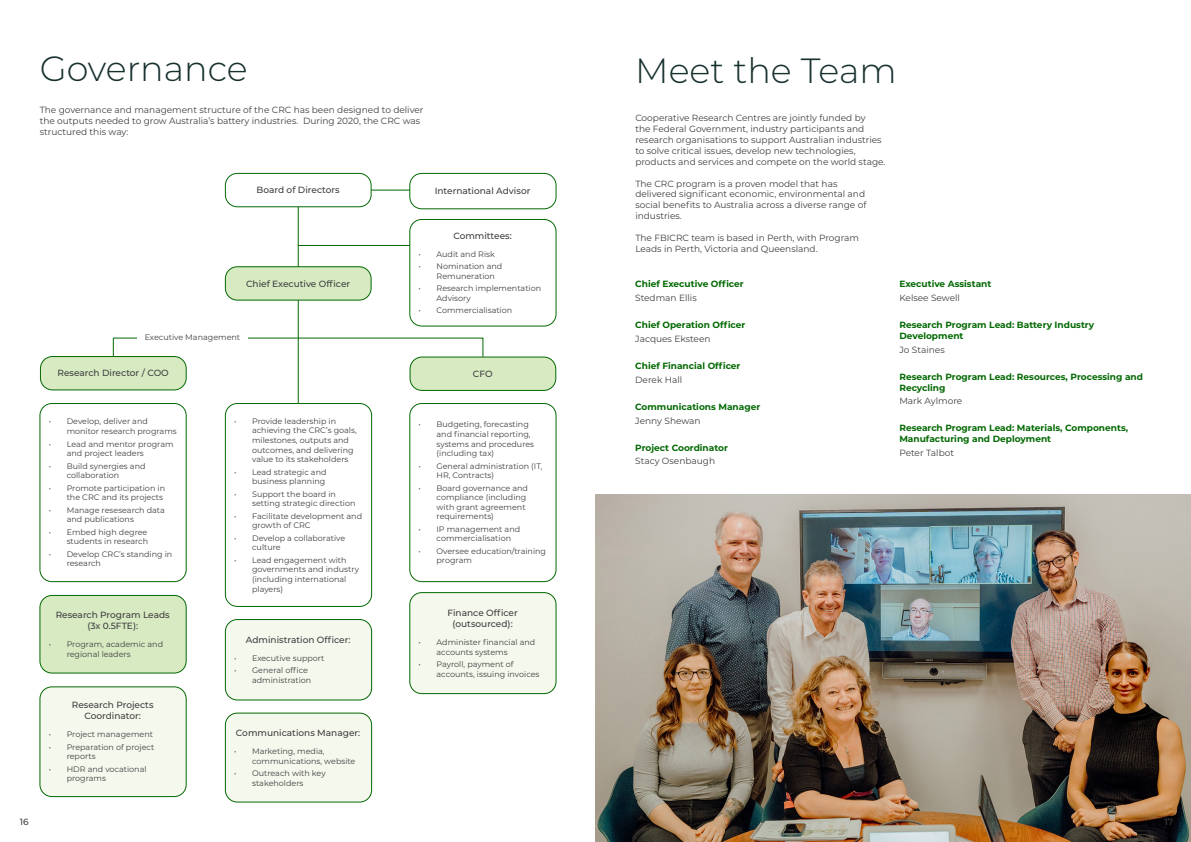
<style>
.page{position:relative;width:1191px;height:842px;background:#fff}
.page>*{position:absolute;margin:0;border:0;box-sizing:border-box;transform-origin:0 0}
.t1{font:300 35px "Montserrat";color:#17312f}
.t2{font:9px/10.8px "Montserrat";color:#3e3e3f}
.t3{font:700 9px/10.8px "Montserrat";color:#036903}
.t4{font:500 9px/10.8px "Montserrat";color:#3e3e3f;text-align:center}
.t5{font:8px/9.6px "Montserrat";color:#3e3e3f}
</style>
<div class="page">
<img style="left:595px;top:494px;width:596px;height:348px">
<hr style="left:298px;top:207px;width:1px;height:196px;background:#036903">
<hr style="left:371px;top:190px;width:39px;height:1px;background:#036903">
<hr style="left:298px;top:245px;width:112px;height:1px;background:#036903">
<div style="left:225px;top:173px;width:146px;height:34px;border:1px solid #036903;border-radius:12px"></div>
<div style="left:225px;top:267px;width:146px;height:33px;background:#d7eac2;border-radius:12px"></div>
<div style="left:225px;top:266px;width:146px;height:34px;border:1px solid #036903;border-radius:12px"></div>
<div style="left:410px;top:357px;width:146px;height:33px;background:#d7eac2;border-radius:12px"></div>
<div style="left:410px;top:357px;width:146px;height:34px;border:1px solid #036903;border-radius:12px"></div>
<div style="left:40px;top:356px;width:146px;height:34px;background:#d7eac2;border-radius:12px"></div>
<div style="left:40px;top:356px;width:146px;height:34px;border:1px solid #036903;border-radius:12px"></div>
<div style="left:409px;top:173px;width:147px;height:36px;border:1px solid #036903;border-radius:12px"></div>
<div style="left:409px;top:219px;width:147px;height:107px;border:1px solid #036903;border-radius:12px"></div>
<div style="left:409px;top:403px;width:147px;height:179px;border:1px solid #036903;border-radius:12px"></div>
<div style="left:225px;top:403px;width:147px;height:204px;border:1px solid #036903;border-radius:12px"></div>
<div style="left:40px;top:403px;width:146px;height:179px;border:1px solid #036903;border-radius:12px"></div>
<div style="left:410px;top:593px;width:146px;height:101px;background:#f5f8ed;border-radius:12px"></div>
<div style="left:409px;top:592px;width:147px;height:102px;border:1px solid #036903;border-radius:12px"></div>
<div style="left:225px;top:619px;width:146px;height:81px;background:#f5f8ed;border-radius:12px"></div>
<div style="left:225px;top:619px;width:147px;height:81px;border:1px solid #036903;border-radius:12px"></div>
<div style="left:40px;top:595px;width:146px;height:78px;background:#d7eac2;border-radius:12px"></div>
<div style="left:40px;top:595px;width:146px;height:78px;border:1px solid #036903;border-radius:12px"></div>
<div style="left:40px;top:687px;width:146px;height:109px;background:#f5f8ed;border-radius:12px"></div>
<div style="left:40px;top:687px;width:146px;height:110px;border:1px solid #036903;border-radius:12px"></div>
<div style="left:225px;top:713px;width:146px;height:89px;background:#f5f8ed;border-radius:12px"></div>
<div style="left:225px;top:713px;width:147px;height:89px;border:1px solid #036903;border-radius:12px"></div>
<svg style="left:113px;top:338px;width:370px;height:19px"></svg>
<p class="t1" style="left:40px;top:45px;width:210px">Governance</p>
<p class="t2" style="left:40px;top:104px;width:385px">The governance and management structure of the CRC has been designed to deliver the outputs needed to grow Australia’s battery industries. During 2020, the CRC was structured this way:</p>
<p class="t4" style="left:257px;top:184px;width:85px">Board of Directors</p>
<p class="t4" style="left:246px;top:278px;width:106px">Chief Executive Officer</p>
<p class="t5" style="left:145px;top:332px;width:97px">Executive Management</p>
<p class="t4" style="left:435px;top:185px;width:97px">International Advisor</p>
<p class="t4" style="left:453px;top:230px;width:60px">Committees:</p>
<p class="t5" style="left:418px;top:249px;width:78px">• Audit and Risk</p>
<p class="t5" style="left:436px;top:261px;width:67px;text-indent:-18px">• Nomination and<br>Remuneration</p>
<p class="t5" style="left:436px;top:283px;width:106px;text-indent:-18px">• Research implementation<br>Advisory</p>
<p class="t5" style="left:418px;top:305px;width:95px">• Commercialisation</p>
<p class="t4" style="left:58px;top:367px;width:113px">Research Director / COO</p>
<p class="t4" style="left:473px;top:368px;width:21px">CFO</p>
<p class="t5" style="left:67px;top:416px;width:112px;text-indent:-18px">• Develop, deliver and monitor research programs</p>
<p class="t5" style="left:67px;top:439px;width:108px;text-indent:-18px">• Lead and mentor program and project leaders</p>
<p class="t5" style="left:67px;top:461px;width:80px;text-indent:-18px">• Build synergies and collaboration</p>
<p class="t5" style="left:49px;top:483px;width:118px;text-align:right">• Promote participation in the CRC and its projects</p>
<p class="t5" style="left:67px;top:505px;width:100px;text-indent:-18px">• Manage resesearch data and publications</p>
<p class="t5" style="left:49px;top:527px;width:101px;text-align:right">• Embed high degree students in research</p>
<p class="t5" style="left:67px;top:549px;width:107px;text-indent:-18px">• Develop CRC’s standing in research</p>
<p class="t4" style="left:56px;top:609px;width:116px">Research Program Leads (3x 0.5FTE):</p>
<p class="t5" style="left:67px;top:639px;width:98px;text-indent:-18px">• Program, academic and regional leaders</p>
<p class="t4" style="left:72px;top:699px;width:83px">Research Projects<br>Coordinator:</p>
<p class="t5" style="left:49px;top:729px;width:106px">• Project management</p>
<p class="t5" style="left:67px;top:742px;width:89px;text-indent:-18px">• Preparation of project reports</p>
<p class="t5" style="left:67px;top:764px;width:81px;text-indent:-18px">• HDR and vocational programs</p>
<p class="t5" style="left:252px;top:416px;width:106px;text-indent:-18px">• Provide leadership in achieving the CRC’s goals, milestones, outputs and outcomes, and delivering value to its stakeholders</p>
<p class="t5" style="left:234px;top:467px;width:94px;text-align:right">• Lead strategic and business planning</p>
<p class="t5" style="left:252px;top:489px;width:105px;text-indent:-18px">• Support the board in setting strategic direction</p>
<p class="t5" style="left:252px;top:511px;width:112px;text-indent:-18px">• Facilitate development and growth of CRC</p>
<p class="t5" style="left:252px;top:533px;width:95px;text-indent:-18px">• Develop a collaborative culture</p>
<p class="t5" style="left:252px;top:555px;width:108px;text-indent:-18px">• Lead engagement with governments and industry (including international players)</p>
<p class="t4" style="left:246px;top:634px;width:106px">Administration Officer:</p>
<p class="t5" style="left:234px;top:653px;width:92px">• Executive support</p>
<p class="t5" style="left:252px;top:665px;width:61px;text-indent:-18px">• General office administration</p>
<p class="t4" style="left:236px;top:727px;width:126px">Communications Manager:</p>
<p class="t5" style="left:252px;top:746px;width:105px;text-indent:-18px">• Marketing, media, communications, website</p>
<p class="t5" style="left:234px;top:768px;width:93px;text-align:center">• Outreach with key stakeholders</p>
<p class="t5" style="left:436px;top:419px;width:99px;text-indent:-18px">• Budgeting, forecasting and financial reporting, systems and procedures (including tax)</p>
<p class="t5" style="left:436px;top:461px;width:107px;text-indent:-18px">• General administration (IT,<br>HR, Contracts)</p>
<p class="t5" style="left:436px;top:483px;width:93px;text-indent:-18px">• Board governance and compliance (including with grant agreement requirements)</p>
<p class="t5" style="left:436px;top:524px;width:85px;text-indent:-18px">• IP management and commercialisation</p>
<p class="t5" style="left:436px;top:546px;width:111px;text-indent:-18px">• Oversee education/training program</p>
<p class="t4" style="left:447px;top:607px;width:72px">Finance Officer (outsourced):</p>
<p class="t5" style="left:436px;top:637px;width:100px;text-indent:-18px">• Administer financial and accounts systems</p>
<p class="t5" style="left:436px;top:659px;width:104px;text-indent:-18px">• Payroll, payment of accounts, issuing invoices</p>
<p class="t1" style="left:635px;top:47px;width:263px">Meet the Team</p>
<p class="t2" style="left:635px;top:112px;width:252px">Cooperative Research Centres are jointly funded by<br>the Federal Government, industry participants and research organisations to support Australian industries to solve critical issues, develop new technologies, products and services and compete on the world stage.</p>
<p class="t2" style="left:635px;top:178px;width:233px">The CRC program is a proven model that has delivered significant economic, environmental and social benefits to Australia across a diverse range of industries.</p>
<p class="t2" style="left:635px;top:232px;width:225px">The FBICRC team is based in Perth, with Program<br>Leads in Perth, Victoria and Queensland.</p>
<p class="t3" style="left:635px;top:278px;width:110px">Chief Executive Officer</p>
<p class="t2" style="left:635px;top:292px;width:63px">Stedman Ellis</p>
<p class="t3" style="left:635px;top:319px;width:112px">Chief Operation Officer</p>
<p class="t2" style="left:635px;top:333px;width:77px">Jacques Eksteen</p>
<p class="t3" style="left:635px;top:360px;width:107px">Chief Financial Officer</p>
<p class="t2" style="left:635px;top:374px;width:49px">Derek Hall</p>
<p class="t3" style="left:635px;top:401px;width:127px">Communications Manager</p>
<p class="t2" style="left:635px;top:415px;width:67px">Jenny Shewan</p>
<p class="t3" style="left:635px;top:442px;width:94px">Project Coordinator</p>
<p class="t2" style="left:635px;top:455px;width:81px">Stacy Osenbaugh</p>
<p class="t3" style="left:899px;top:278px;width:93px">Executive Assistant</p>
<p class="t2" style="left:899px;top:292px;width:62px">Kelsee Sewell</p>
<p class="t3" style="left:899px;top:319px;width:196px">Research Program Lead: Battery Industry<br>Development</p>
<p class="t2" style="left:899px;top:344px;width:47px">Jo Staines</p>
<p class="t3" style="left:899px;top:371px;width:245px">Research Program Lead: Resources, Processing and<br>Recycling</p>
<p class="t2" style="left:899px;top:395px;width:64px">Mark Aylmore</p>
<p class="t3" style="left:899px;top:422px;width:230px">Research Program Lead: Materials, Components,<br>Manufacturing and Deployment</p>
<p class="t2" style="left:899px;top:447px;width:56px">Peter Talbot</p>
<p class="t4" style="left:20px;top:816px;width:10px">16</p>
<p class="t4" style="left:1164px;top:816px;width:10px">17</p>
</div>
